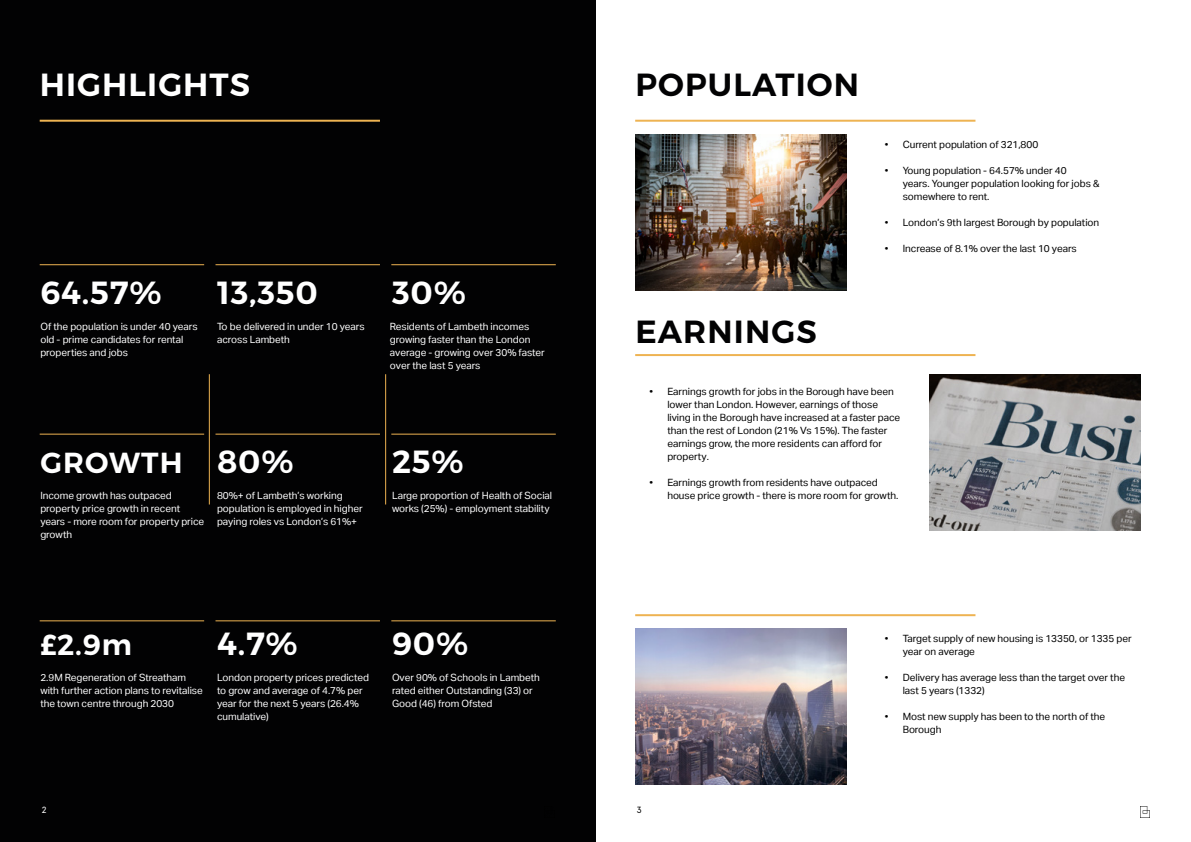
<style>
.page{position:relative;width:1191px;height:842px;background:#fff}
.page>*{position:absolute;margin:0;border:0;box-sizing:border-box;transform-origin:0 0}
.t1{font:600 32px "Montserrat";letter-spacing:.03em;color:#fff}
.t2{font:600 32px "Montserrat";letter-spacing:.035em;color:#020203}
.t3{font:600 29px "Montserrat";letter-spacing:.035em;color:#fff}
.t4{font:10px/13px "Aktiv Grotesk";letter-spacing:-.005em;color:#fff}
.t5{font:10px/13px "Aktiv Grotesk";letter-spacing:-.005em;color:#000}
.t6{font:9px "Apercu Mono";color:#fff}
.t7{font:9px "Apercu Mono";color:#000}
</style>
<div class="page">
<div style="left:0;top:0;width:595px;height:842px;background:#020203"></div>
<hr style="left:635px;top:120px;width:340px;height:2px;background:#eeb352">
<hr style="left:635px;top:614px;width:340px;height:2px;background:#eeb352">
<hr style="left:635px;top:354px;width:340px;height:2px;background:#eeb352">
<hr style="left:40px;top:120px;width:340px;height:2px;background:#eeb352">
<img style="left:635px;top:134px;width:211px;height:156px">
<img style="left:929px;top:374px;width:211px;height:156px">
<img style="left:635px;top:629px;width:211px;height:156px">
<svg style="left:1140px;top:806px;width:9px;height:11px"></svg>
<hr style="left:40px;top:264px;width:164px;height:1px;background:#eeb352">
<hr style="left:40px;top:434px;width:164px;height:1px;background:#eeb352">
<hr style="left:40px;top:620px;width:164px;height:1px;background:#eeb352">
<hr style="left:215px;top:264px;width:165px;height:1px;background:#eeb352">
<hr style="left:385px;top:374px;width:1px;height:130px;background:#eeb352">
<hr style="left:209px;top:374px;width:1px;height:130px;background:#eeb352">
<hr style="left:215px;top:434px;width:165px;height:1px;background:#eeb352">
<hr style="left:215px;top:620px;width:165px;height:1px;background:#eeb352">
<hr style="left:391px;top:264px;width:165px;height:1px;background:#eeb352">
<hr style="left:391px;top:434px;width:165px;height:1px;background:#eeb352">
<hr style="left:391px;top:620px;width:165px;height:1px;background:#eeb352">
<h1 class="t1" style="left:40px;top:65px;width:212px">HIGHLIGHTS</h1>
<h1 class="t1" style="left:40px;top:273px;width:123px">64.57%</h1>
<h1 class="t1" style="left:217px;top:273px;width:102px">13,350</h1>
<h1 class="t1" style="left:392px;top:272px;width:75px">30%</h1>
<p class="t4" style="left:40px;top:320px;width:159px">Of the population is under 40 years old - prime candidates for rental properties and jobs</p>
<p class="t4" style="left:217px;top:320px;width:149px">To be delivered in under 10 years across Lambeth</p>
<p class="t4" style="left:390px;top:320px;width:156px">Residents of Lambeth incomes growing faster than the London average - growing over 30% faster over the last 5 years</p>
<h2 class="t3" style="left:41px;top:444px;width:143px">GROWTH</h2>
<h1 class="t1" style="left:217px;top:442px;width:78px">80%</h1>
<h1 class="t1" style="left:392px;top:441px;width:73px">25%</h1>
<h1 class="t2" style="left:635px;top:65px;width:225px">POPULATION</h1>
<h1 class="t2" style="left:635px;top:312px;width:183px">EARNINGS</h1>
<p class="t5" style="left:884px;top:138px;width:155px">• Current population of 321,800</p>
<p class="t5" style="left:902px;top:164px;width:198px;text-indent:-18px">• Young population - 64.57% under 40<br>years. Younger population looking for jobs &amp; somewhere to rent.</p>
<p class="t5" style="left:884px;top:216px;width:216px">• London’s 9th largest Borough by population</p>
<p class="t5" style="left:884px;top:242px;width:193px">• Increase of 8.1% over the last 10 years</p>
<p class="t5" style="left:667px;top:385px;width:234px;text-indent:-18px">• Earnings growth for jobs in the Borough have been lower than London. However, earnings of those living in the Borough have increased at a faster pace than the rest of London (21% Vs 15%). The faster earnings grow, the more residents can afford for property.</p>
<p class="t5" style="left:649px;top:476px;width:230px">• Earnings growth from residents have outpaced</p>
<p class="t4" style="left:40px;top:489px;width:165px">Income growth has outpaced property price growth in recent years - more room for property price growth</p>
<p class="t4" style="left:217px;top:489px;width:147px">80%+ of Lambeth’s working population is employed in higher paying roles vs London’s 61%+</p>
<p class="t4" style="left:392px;top:489px;width:162px">Large proportion of Health of Social</p>
<p class="t5" style="left:667px;top:489px;width:232px">house price growth - there is more room for growth.</p>
<p class="t4" style="left:392px;top:502px;width:159px">works (25%) - employment stability</p>
<h2 class="t3" style="left:40px;top:626px;width:93px">£2.9m</h2>
<p class="t4" style="left:40px;top:671px;width:164px">2.9M Regeneration of Streatham with further action plans to revitalise the town centre through 2030</p>
<h1 class="t1" style="left:217px;top:624px;width:82px">4.7%</h1>
<p class="t4" style="left:217px;top:671px;width:153px">London property prices predicted to grow and average of 4.7% per year for the next 5 years (26.4% cumulative)</p>
<h1 class="t1" style="left:392px;top:623px;width:78px">90%</h1>
<p class="t4" style="left:392px;top:671px;width:149px">Over 90% of Schools in Lambeth rated either Outstanding (33) or<br>Good (46) from Ofsted</p>
<p class="t5" style="left:902px;top:632px;width:230px;text-indent:-18px">• Target supply of new housing is 13350, or 1335 per year on average</p>
<p class="t5" style="left:902px;top:671px;width:224px;text-indent:-18px">• Delivery has average less than the target over the last 5 years (1332)</p>
<p class="t5" style="left:902px;top:710px;width:204px;text-indent:-18px">• Most new supply has been to the north of the<br>Borough</p>
<p class="t6" style="left:41px;top:804px;width:7px">2</p>
<p class="t7" style="left:636px;top:804px;width:7px">3</p>
</div>
